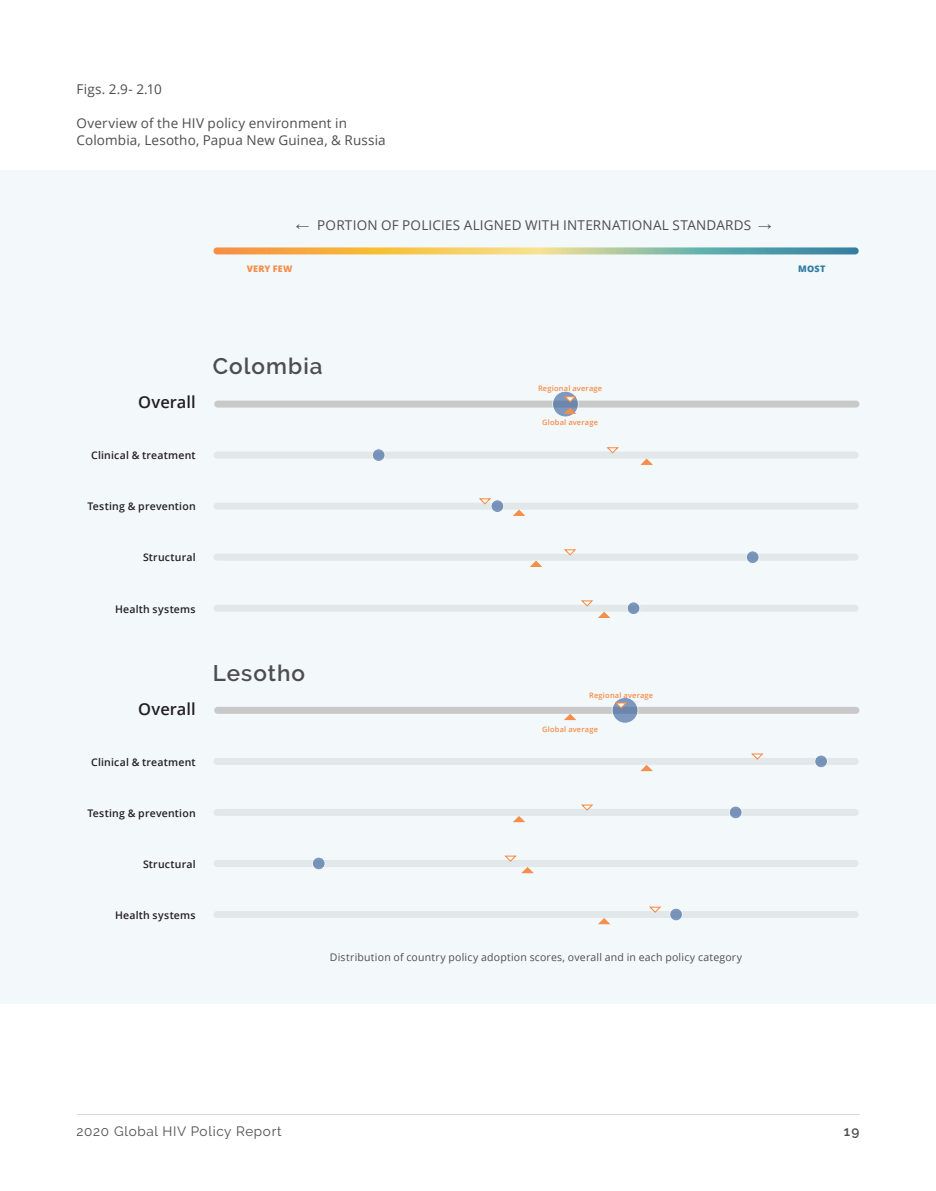
<style>
.page{position:relative;width:936px;height:1191px;background:#fff}
.page>*{position:absolute;margin:0;border:0;box-sizing:border-box;transform-origin:0 0}
.t1{font:600 22.5px "Raleway";letter-spacing:.045em;color:#4d4d4d}
.t2{font:600 16.5px "Open Sans";color:#231f20}
.t3{font:13.5px/17px "Open Sans";letter-spacing:.01em;color:#4d4d4d}
.t4{font:13.5px "Raleway";letter-spacing:.05em;color:#4d4d4d}
.t5{font:600 13.5px "Raleway";color:#4d4d4d}
.t6{font:600 10.5px "Open Sans";letter-spacing:.02em;color:#231f20}
.t7{font:10.5px "Open Sans";letter-spacing:.02em;color:#4d4d4d}
.t8{font:800 9px "Open Sans";letter-spacing:.03em;color:#f68d48}
.t9{font:800 9px "Open Sans";color:#317ba2}
.t10{font:600 7.5px "Open Sans";letter-spacing:.025em;color:#f68d48}
.s1{font-family:"Arial";font-weight:700}
</style>
<div class="page">
<hr style="left:77px;top:1114px;width:782px;height:1px;background:#dbdbdb">
<div style="left:0;top:170px;width:935px;height:833px;background:#f3f8fb"></div>
<svg style="left:213px;top:247px;width:645px;height:7px;background:#beba82"></svg>
<div style="left:214px;top:400px;width:645px;height:7px;background:#c9c9c9;border-radius:4px"></div>
<div style="left:213px;top:451px;width:645px;height:7px;background:#e2e7e9;border-radius:4px"></div>
<div style="left:213px;top:502px;width:645px;height:7px;background:#e2e7e9;border-radius:4px"></div>
<div style="left:213px;top:554px;width:645px;height:7px;background:#e2e7e9;border-radius:4px"></div>
<div style="left:213px;top:605px;width:645px;height:7px;background:#e2e7e9;border-radius:4px"></div>
<svg style="left:372px;top:449px;width:13px;height:12px"></svg>
<div style="left:372px;top:448px;width:13px;height:14px;border:1px solid #fff;border-radius:50%"></div>
<svg style="left:491px;top:500px;width:12px;height:12px"></svg>
<div style="left:491px;top:499px;width:13px;height:14px;border:1px solid #fff;border-radius:50%"></div>
<svg style="left:552px;top:391px;width:26px;height:26px"></svg>
<div style="left:552px;top:391px;width:26px;height:26px;border:1px solid #fff;border-radius:50%"></div>
<svg style="left:746px;top:551px;width:13px;height:12px"></svg>
<div style="left:746px;top:550px;width:13px;height:14px;border:1px solid #fff;border-radius:50%"></div>
<svg style="left:627px;top:602px;width:13px;height:12px"></svg>
<div style="left:627px;top:601px;width:13px;height:14px;border:1px solid #fff;border-radius:50%"></div>
<svg style="left:639px;top:458px;width:14px;height:7px"></svg>
<svg style="left:562px;top:395px;width:15px;height:20px"></svg>
<svg style="left:606px;top:447px;width:14px;height:7px"></svg>
<svg style="left:478px;top:498px;width:14px;height:7px"></svg>
<svg style="left:564px;top:549px;width:13px;height:7px"></svg>
<svg style="left:511px;top:509px;width:14px;height:7px"></svg>
<svg style="left:530px;top:561px;width:12px;height:6px"></svg>
<svg style="left:581px;top:600px;width:29px;height:18px"></svg>
<div style="left:214px;top:707px;width:645px;height:7px;background:#c9c9c9;border-radius:4px"></div>
<div style="left:213px;top:758px;width:645px;height:7px;background:#e2e7e9;border-radius:4px"></div>
<div style="left:213px;top:809px;width:645px;height:7px;background:#e2e7e9;border-radius:4px"></div>
<div style="left:213px;top:860px;width:645px;height:7px;background:#e2e7e9;border-radius:4px"></div>
<div style="left:213px;top:911px;width:645px;height:7px;background:#e2e7e9;border-radius:4px"></div>
<div style="left:814px;top:755px;width:13px;height:12px;background:#7792b9;border-radius:50%"></div>
<div style="left:814px;top:755px;width:13px;height:13px;border:1px solid #fff;border-radius:50%"></div>
<div style="left:729px;top:806px;width:13px;height:13px;background:#7792b9;border-radius:50%"></div>
<div style="left:729px;top:806px;width:13px;height:13px;border:1px solid #fff;border-radius:50%"></div>
<svg style="left:612px;top:697px;width:26px;height:26px"></svg>
<div style="left:612px;top:697px;width:26px;height:26px;border:1px solid #fff;border-radius:50%"></div>
<div style="left:312px;top:857px;width:13px;height:13px;background:#7792b9;border-radius:50%"></div>
<div style="left:312px;top:857px;width:13px;height:13px;border:1px solid #fff;border-radius:50%"></div>
<svg style="left:669px;top:908px;width:13px;height:13px"></svg>
<div style="left:669px;top:908px;width:13px;height:13px;border:1px solid #fff;border-radius:50%"></div>
<svg style="left:640px;top:765px;width:13px;height:7px"></svg>
<svg style="left:564px;top:714px;width:12px;height:7px"></svg>
<svg style="left:614px;top:701px;width:14px;height:8px"></svg>
<svg style="left:751px;top:753px;width:13px;height:7px"></svg>
<svg style="left:581px;top:804px;width:13px;height:7px"></svg>
<svg style="left:649px;top:906px;width:13px;height:7px"></svg>
<svg style="left:513px;top:816px;width:12px;height:7px"></svg>
<svg style="left:504px;top:855px;width:30px;height:19px"></svg>
<svg style="left:598px;top:918px;width:12px;height:7px"></svg>
<p class="t3" style="left:77px;top:80px;width:87px">Figs. 2.9- 2.10</p>
<p class="t3" style="left:77px;top:114px;width:310px">Overview of the HIV policy environment in<br>Colombia, Lesotho, Papua New Guinea, &amp; Russia</p>
<p class="t3" style="left:296px;top:216px;width:477px"><span class="s1">←</span> PORTION OF POLICIES ALIGNED WITH INTERNATIONAL STANDARDS <span class="s1">→</span></p>
<p class="t8" style="left:247px;top:262px;width:47px">VERY FEW</p>
<p class="t9" style="left:798px;top:262px;width:29px">MOST</p>
<p class="t2" style="left:138px;top:391px;width:59px">Overall</p>
<p class="t6" style="left:91px;top:448px;width:106px">Clinical &amp; treatment</p>
<p class="t6" style="left:87px;top:499px;width:110px">Testing &amp; prevention</p>
<p class="t6" style="left:143px;top:550px;width:54px">Structural</p>
<p class="t6" style="left:115px;top:601px;width:82px">Health systems</p>
<h1 class="t1" style="left:213px;top:353px;width:111px">Colombia</h1>
<p class="t10" style="left:538px;top:383px;width:66px">Regional average</p>
<p class="t10" style="left:542px;top:417px;width:57px">Global average</p>
<p class="t2" style="left:138px;top:697px;width:59px">Overall</p>
<p class="t6" style="left:91px;top:754px;width:106px">Clinical &amp; treatment</p>
<p class="t6" style="left:87px;top:805px;width:110px">Testing &amp; prevention</p>
<p class="t6" style="left:143px;top:856px;width:54px">Structural</p>
<p class="t6" style="left:115px;top:907px;width:82px">Health systems</p>
<h1 class="t1" style="left:213px;top:659px;width:94px">Lesotho</h1>
<p class="t10" style="left:589px;top:689px;width:66px">Regional average</p>
<p class="t10" style="left:542px;top:723px;width:57px">Global average</p>
<p class="t7" style="left:330px;top:950px;width:414px">Distribution of country policy adoption scores, overall and in each policy category</p>
<p class="t4" style="left:77px;top:1123px;width:206px">2020 Global HIV Policy Report</p>
<p class="t5" style="left:843px;top:1123px;width:17px">19</p>
</div>
